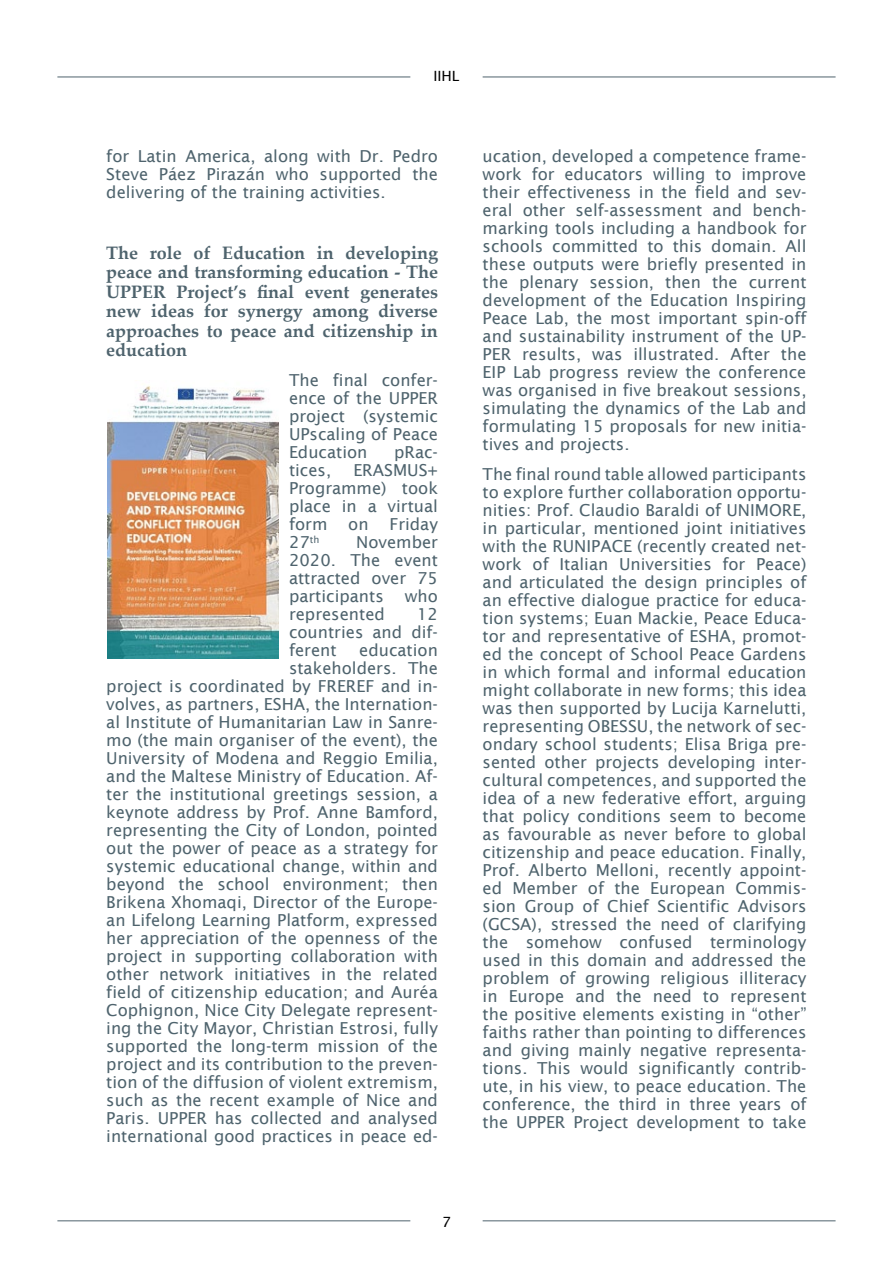
<style>
.page{position:relative;width:893px;height:1263px;background:#fff}
.page>*{position:absolute;margin:0;border:0;box-sizing:border-box;transform-origin:0 0}
.t1{font:700 18px/19.4px "Palatino Linotype";color:#4e636d;text-align:justify}
.t2{font:16.5px/18px "Lucida Sans";color:#4e636d;text-align:justify}
.t3{font:14.1px "Lucida Sans";color:#000}
</style>
<div class="page">
<hr style="left:483px;top:1220px;width:353px;height:1px;background:#4e636d">
<hr style="left:57px;top:1220px;width:353px;height:1px;background:#4e636d">
<hr style="left:483px;top:77px;width:353px;height:1px;background:#4e636d">
<hr style="left:57px;top:77px;width:353px;height:1px;background:#4e636d">
<img style="left:108px;top:385px;width:170px;height:273px">
<p class="t3" style="left:433px;top:68px;width:28px">IIHL</p>
<p class="t2" style="left:106px;top:147px;width:333px">for Latin America, along with Dr. Pedro Steve Páez Pirazán who supported the delivering of the training activities.</p>
<p class="t1" style="left:106px;top:243px;width:333px">The role of Education in developing peace and transforming education - The UPPER Project’s final event generates new ideas for synergy among diverse approaches to peace and citizenship in education</p>
<p class="t2" style="left:289px;top:371px;width:150px">The final confer&shy;ence of the UPPER project (systemic UPscaling of Peace Education</p>
<p class="t2" style="left:394px;top:443px;width:45px">pRac-</p>
<p class="t2" style="left:289px;top:461px;width:150px;text-indent:64px">ERASMUS+ Programme) took place in a virtual form</p>
<p class="t2" style="left:289px;top:461px;width:44px">tices,</p>
<p class="t2" style="left:348px;top:515px;width:22px">on</p>
<p class="t2" style="left:389px;top:515px;width:50px">Friday</p>
<p class="t2" style="left:289px;top:533px;width:32px">27<sup>th</sup></p>
<p class="t2" style="left:289px;top:533px;width:150px;text-indent:67px">November 2020. The event attracted over 75 participants</p>
<p class="t2" style="left:405px;top:587px;width:35px">who</p>
<p class="t2" style="left:289px;top:605px;width:97px">represented</p>
<p class="t2" style="left:289px;top:605px;width:150px;text-indent:128px">12 countries and dif&shy;ferent</p>
<p class="t2" style="left:106px;top:641px;width:333px;text-align:right">education<br>stakeholders. The<br>project is coordinated by FREREF and in&shy;volves, as partners, ESHA, the Internation&shy;al Institute of Humanitarian Law in Sanre&shy;mo (the main organiser of the event), the University of Modena and Reggio Emilia, and the Maltese Ministry of Education. Af&shy;ter the institutional greetings session, a keynote address by Prof. Anne Bamford, representing the City of London, pointed out the power of peace as a strategy for systemic educational change, within and beyond the school environment; then Brikena Xhomaqi, Director of the Europe&shy;an Lifelong Learning Platform, expressed her appreciation of the openness of the project in supporting collaboration with other network initiatives in the related field of citizenship education; and Auréa Cophignon, Nice City Delegate represent&shy;ing the City Mayor, Christian Estrosi, fully supported the long-term mission of the project and its contribution to the preven&shy;tion of the diffusion of violent extremism, such as the recent example of Nice and Paris. UPPER has collected and analysed international good practices in peace ed-</p>
<p class="t2" style="left:483px;top:147px;width:325px">ucation, developed a competence frame&shy;work for educators willing to improve their effectiveness in the field and sev&shy;eral other self-assessment and bench&shy;marking tools including a handbook for schools committed to this domain. All these outputs were briefly presented in the plenary session, then the current development of the Education Inspiring Peace Lab, the most important spin-off and sustainability instrument of the UP-PER results, was illustrated. After the EIP Lab progress review the conference was organised in five breakout sessions, simulating the dynamics of the Lab and formulating 15 proposals for new initia&shy;tives and projects.</p>
<p class="t2" style="left:483px;top:465px;width:325px">The final round table allowed participants to explore further collaboration opportu&shy;nities: Prof. Claudio Baraldi of UNIMORE, in particular, mentioned joint initiatives with the RUNIPACE (recently created net&shy;work of Italian Universities for Peace) and articulated the design principles of an effective dialogue practice for educa&shy;tion systems; Euan Mackie, Peace Educa&shy;tor and representative of ESHA, promot&shy;ed the concept of School Peace Gardens in which formal and informal education might collaborate in new forms; this idea was then supported by Lucija Karnelutti, representing OBESSU, the network of sec&shy;ondary school students; Elisa Briga pre&shy;sented other projects developing inter&shy;cultural competences, and supported the idea of a new federative effort, arguing that policy conditions seem to become as favourable as never before to global citizenship and peace education. Finally, Prof. Alberto Melloni, recently appoint&shy;ed Member of the European Commis&shy;sion Group of Chief Scientific Advisors (GCSA), stressed the need of clarifying the somehow confused terminology used in this domain and addressed the problem of growing religious illiteracy in Europe and the need to represent the positive elements existing in “other” faiths rather than pointing to differences and giving mainly negative representa&shy;tions. This would significantly contrib&shy;ute, in his view, to peace education. The conference, the third in three years of the UPPER Project development to take</p>
<p class="t3" style="left:442px;top:1214px;width:10px">7</p>
</div>
